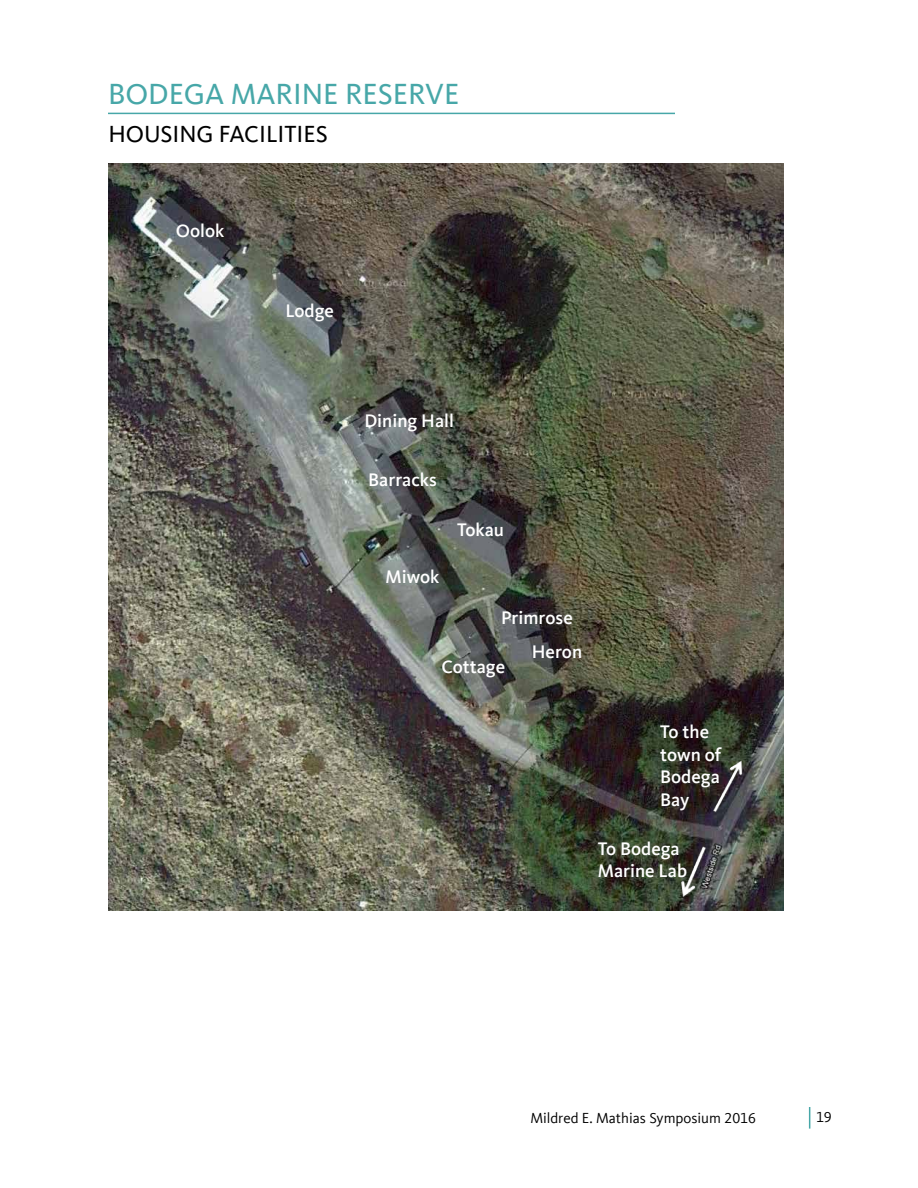
<style>
.page{position:relative;width:918px;height:1188px;background:#fff}
.page>*{position:absolute;margin:0;border:0;box-sizing:border-box;transform-origin:0 0}
.t1{font:30px "Kievit Sc Offc Pro";color:#47a7a8}
.t2{font:24px "Kievit Sc Offc Pro";color:#000}
.t3{font:500 18.75px/22.5px "Kievit Offc Pro";color:#fff}
.t4{font:15px "Kievit Offc Pro";color:#000}
</style>
<div class="page">
<svg style="left:809px;top:1107px;width:1px;height:22px"></svg>
<hr style="left:108px;top:113px;width:567px;height:1px;background:#47a7a8">
<img style="left:108px;top:164px;width:675px;height:746px">
<img style="left:666px;top:845px;width:43px;height:66px">
<img style="left:710px;top:747px;width:46px;height:69px">
<h1 class="t1" style="left:108px;top:76px;width:353px">BODEGA MARINE RESERVE</h1>
<p class="t2" style="left:108px;top:120px;width:221px">HOUSING FACILITIES</p>
<p class="t3" style="left:176px;top:219px;width:50px">Oolok</p>
<p class="t3" style="left:286px;top:300px;width:50px">Lodge</p>
<p class="t3" style="left:364px;top:410px;width:91px">Dining Hall</p>
<p class="t3" style="left:368px;top:468px;width:70px">Barracks</p>
<p class="t3" style="left:386px;top:566px;width:55px">Miwok</p>
<p class="t3" style="left:457px;top:519px;width:49px">Tokau</p>
<p class="t3" style="left:501px;top:606px;width:73px">Primrose</p>
<p class="t3" style="left:441px;top:655px;width:65px">Cottage</p>
<p class="t3" style="left:532px;top:641px;width:52px">Heron</p>
<p class="t3" style="left:660px;top:721px;width:63px">To the town of<br>Bodega<br>Bay</p>
<p class="t3" style="left:598px;top:837px;width:91px">To Bodega<br>Marine Lab</p>
<p class="t4" style="left:530px;top:1109px;width:227px">Mildred E. Mathias Symposium 2016</p>
<p class="t4" style="left:816px;top:1108px;width:17px">19</p>
</div>
